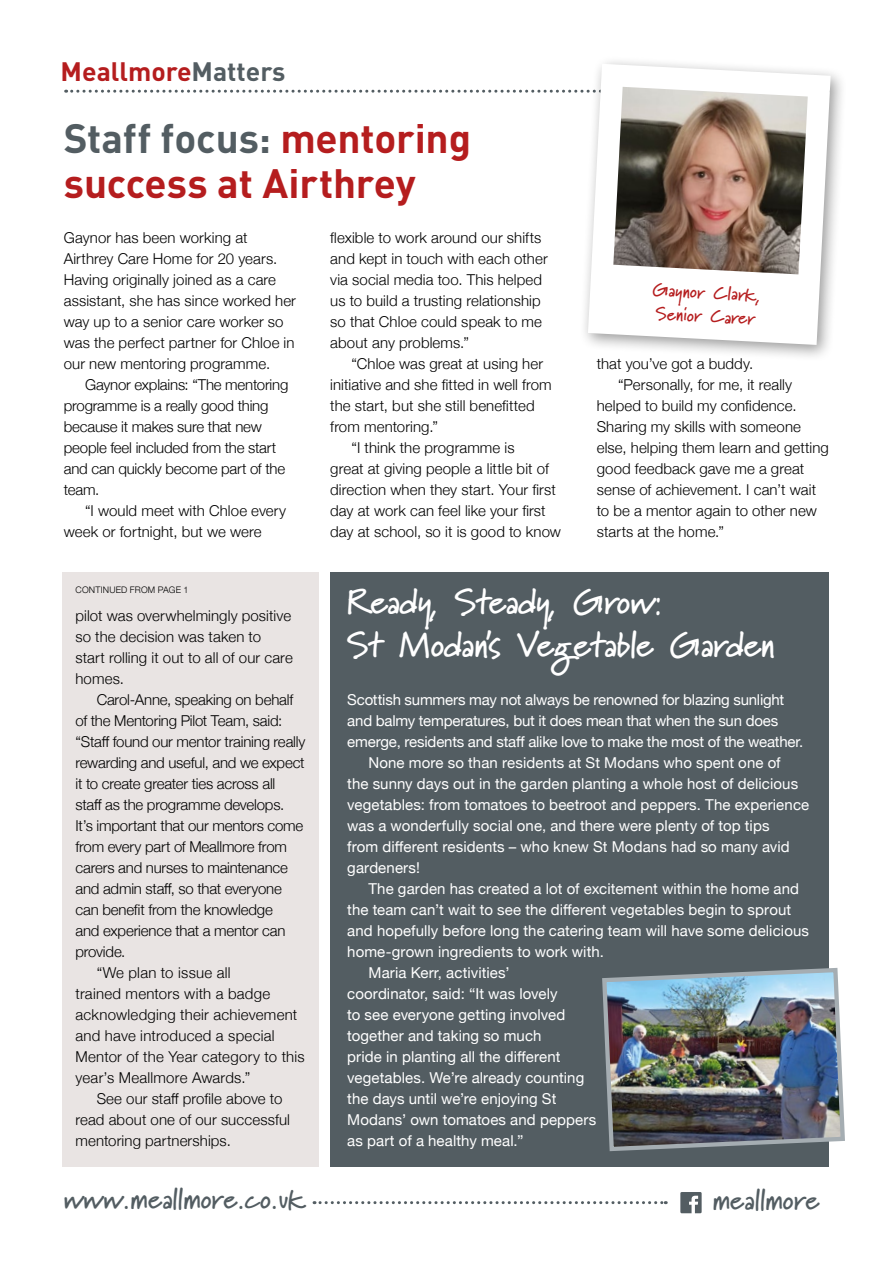
<style>
.page{position:relative;width:893px;height:1263px;background:#fff}
.page>*{position:absolute;margin:0;border:0;box-sizing:border-box;transform-origin:0 0}
.t1{font:700 40.5px/45px "DIN";letter-spacing:-.005em;color:#b51d1e}
.t2{font:700 34.5px/43.5px "Marydale";letter-spacing:-.02em;color:#fff}
.t3{font:700 27.6px "Marydale";color:#535d62}
.t4{font:700 26.4px "DIN";color:#b51d1e}
.t5{font:700 17.7px/23.4px "Marydale";color:#b51d1e}
.t6{font:300 15px/21px "Helvetica Neue";letter-spacing:.005em;color:#000}
.t7{font:15px "Helvetica Neue";letter-spacing:.005em;color:#fff}
.t8{font:300 15px "Helvetica Neue";letter-spacing:-.015em;color:#000}
.t9{font:15px "Helvetica Neue";letter-spacing:-.015em;color:#fff}
.t10{font:300 9px "Helvetica Neue";letter-spacing:.025em;color:#000}
.s1{color:#535d62}
</style>
<div class="page">
<div style="left:330px;top:573px;width:499px;height:594px;background:#535d62"></div>
<svg style="left:314px;top:1201px;width:352px;height:3px"></svg>
<svg style="left:680px;top:1192px;width:22px;height:21px"></svg>
<div style="left:579px;top:55px;width:268px;height:307px;background:#000;opacity:.4"></div>
<svg style="left:588px;top:64px;width:243px;height:281px"></svg>
<svg style="left:66px;top:87px;width:762px;height:187px"></svg>
<img style="left:613px;top:87px;width:195px;height:187px">
<img style="left:602px;top:968px;width:243px;height:184px">
<div style="left:63px;top:573px;width:256px;height:594px;background:#e9e4e3"></div>
<h3 class="t4" style="left:61px;top:54px;width:226px">Meallmore<span class="s1">Matters</span></h3>
<h1 class="t1" style="left:64px;top:114px;width:409px"><span class="s1">Staff focus:</span> mentoring success at Airthrey</h1>
<p class="t6" style="left:64px;top:226px;width:234px">Gaynor has been working at<br>Airthrey Care Home for 20 years.<br>Having originally joined as a care assistant, she has since worked her way up to a senior care worker so was the perfect partner for Chloe in our new mentoring programme.</p>
<p class="t6" style="left:64px;top:373px;width:226px;text-indent:21px">Gaynor explains: “The mentoring programme is a really good thing because it makes sure that new people feel included from the start and can quickly become part of the team.</p>
<p class="t6" style="left:64px;top:499px;width:224px;text-indent:21px">“I would meet with Chloe every week or fortnight, but we were</p>
<p class="t6" style="left:330px;top:226px;width:219px">flexible to work around our shifts and kept in touch with each other via social media too. This helped us to build a trusting relationship so that Chloe could speak to me about any problems.”</p>
<p class="t6" style="left:351px;top:352px;width:193px">“Chloe was great at using her</p>
<p class="t6" style="left:330px;top:373px;width:223px">initiative and she fitted in well from</p>
<p class="t6" style="left:330px;top:394px;width:206px">the start, but she still benefitted</p>
<p class="t6" style="left:330px;top:415px;width:109px">from mentoring.”</p>
<p class="t6" style="left:351px;top:436px;width:165px">“I think the programme is</p>
<p class="t6" style="left:330px;top:457px;width:220px">great at giving people a little bit of</p>
<p class="t6" style="left:330px;top:478px;width:227px">direction when they start. Your first</p>
<p class="t6" style="left:330px;top:499px;width:217px">day at work can feel like your first</p>
<p class="t6" style="left:330px;top:520px;width:232px">day at school, so it is good to know</p>
<p class="t5" style="left:653px;top:278px;width:110px;rotate:3deg">Gaynor Clark,<br>Senior Carer</p>
<p class="t6" style="left:597px;top:352px;width:158px">that you’ve got a buddy.</p>
<p class="t6" style="left:618px;top:373px;width:176px">“Personally, for me, it really</p>
<p class="t6" style="left:597px;top:394px;width:201px">helped to build my confidence.</p>
<p class="t6" style="left:597px;top:415px;width:206px">Sharing my skills with someone</p>
<p class="t6" style="left:597px;top:436px;width:234px">else, helping them learn and getting</p>
<p class="t6" style="left:597px;top:457px;width:209px">good feedback gave me a great</p>
<p class="t6" style="left:597px;top:478px;width:221px">sense of achievement. I can’t wait</p>
<p class="t6" style="left:597px;top:499px;width:222px">to be a mentor again to other new</p>
<p class="t6" style="left:597px;top:520px;width:129px">starts at the home.”</p>
<p class="t10" style="left:75px;top:582px;width:115px">CONTINUED FROM PAGE 1</p>
<p class="t6" style="left:75px;top:604px;width:219px">pilot was overwhelmingly positive so the decision was taken to start rolling it out to all of our care homes.</p>
<p class="t6" style="left:97px;top:688px;width:198px">Carol-Anne, speaking on behalf</p>
<p class="t8" style="left:75px;top:709px;width:208px">of the Mentoring Pilot Team, said:</p>
<p class="t8" style="left:75px;top:730px;width:231px">“Staff found our mentor training really</p>
<p class="t8" style="left:75px;top:751px;width:231px">rewarding and useful, and we expect</p>
<p class="t8" style="left:75px;top:772px;width:201px">it to create greater ties across all</p>
<p class="t8" style="left:75px;top:793px;width:210px">staff as the programme develops.</p>
<p class="t8" style="left:75px;top:814px;width:229px">It’s important that our mentors come</p>
<p class="t6" style="left:75px;top:835px;width:213px">from every part of Meallmore from</p>
<p class="t8" style="left:75px;top:856px;width:214px">carers and nurses to maintenance</p>
<p class="t8" style="left:75px;top:877px;width:208px">and admin staff, so that everyone</p>
<p class="t6" style="left:75px;top:898px;width:199px">can benefit from the knowledge</p>
<p class="t6" style="left:75px;top:919px;width:212px">and experience that a mentor can</p>
<p class="t8" style="left:75px;top:940px;width:52px">provide.</p>
<p class="t6" style="left:97px;top:961px;width:135px">“We plan to issue all</p>
<p class="t6" style="left:75px;top:982px;width:196px">trained mentors with a badge</p>
<p class="t6" style="left:75px;top:1003px;width:223px">acknowledging their achievement</p>
<p class="t6" style="left:75px;top:1024px;width:201px">and have introduced a special</p>
<p class="t6" style="left:75px;top:1045px;width:231px">Mentor of the Year category to this</p>
<p class="t6" style="left:75px;top:1066px;width:176px">year’s Meallmore Awards.”</p>
<p class="t6" style="left:97px;top:1087px;width:187px">See our staff profile above to</p>
<p class="t6" style="left:75px;top:1108px;width:216px">read about one of our successful</p>
<p class="t6" style="left:75px;top:1129px;width:157px">mentoring partnerships.</p>
<h3 class="t3" style="left:64px;top:1182px;width:242px">www.meallmore.co.uk</h3>
<h2 class="t2" style="left:347px;top:579px;width:429px">Ready, Steady, Grow:<br>St Modan’s Vegetable Garden</h2>
<p class="t9" style="left:347px;top:689px;width:439px">Scottish summers may not always be renowned for blazing sunlight</p>
<p class="t9" style="left:347px;top:710px;width:432px">and balmy temperatures, but it does mean that when the sun does</p>
<p class="t9" style="left:347px;top:731px;width:458px">emerge, residents and staff alike love to make the most of the weather.</p>
<p class="t7" style="left:368px;top:752px;width:414px">None more so than residents at St Modans who spent one of</p>
<p class="t7" style="left:347px;top:773px;width:452px">the sunny days out in the garden planting a whole host of delicious</p>
<p class="t7" style="left:347px;top:794px;width:463px">vegetables: from tomatoes to beetroot and peppers. The experience</p>
<p class="t7" style="left:347px;top:815px;width:424px">was a wonderfully social one, and there were plenty of top tips</p>
<p class="t7" style="left:347px;top:836px;width:444px">from different residents – who knew St Modans had so many avid</p>
<p class="t7" style="left:347px;top:857px;width:74px">gardeners!</p>
<p class="t7" style="left:368px;top:878px;width:432px">The garden has created a lot of excitement within the home and</p>
<p class="t7" style="left:347px;top:899px;width:445px">the team can’t wait to see the different vegetables begin to sprout</p>
<p class="t7" style="left:347px;top:920px;width:463px">and hopefully before long the catering team will have some delicious</p>
<p class="t7" style="left:347px;top:941px;width:258px">home-grown ingredients to work with.</p>
<p class="t7" style="left:368px;top:962px;width:143px">Maria Kerr, activities’</p>
<p class="t7" style="left:347px;top:983px;width:212px">coordinator, said: “It was lovely</p>
<p class="t7" style="left:347px;top:1004px;width:219px">to see everyone getting involved</p>
<p class="t7" style="left:347px;top:1025px;width:196px">together and taking so much</p>
<p class="t7" style="left:347px;top:1046px;width:215px">pride in planting all the different</p>
<p class="t7" style="left:347px;top:1067px;width:238px">vegetables. We’re already counting</p>
<p class="t7" style="left:347px;top:1088px;width:211px">the days until we’re enjoying St</p>
<p class="t7" style="left:347px;top:1109px;width:251px">Modans’ own tomatoes and peppers</p>
<p class="t7" style="left:347px;top:1130px;width:178px">as part of a healthy meal.”</p>
<h3 class="t3" style="left:713px;top:1183px;width:109px">meallmore</h3>
</div>
